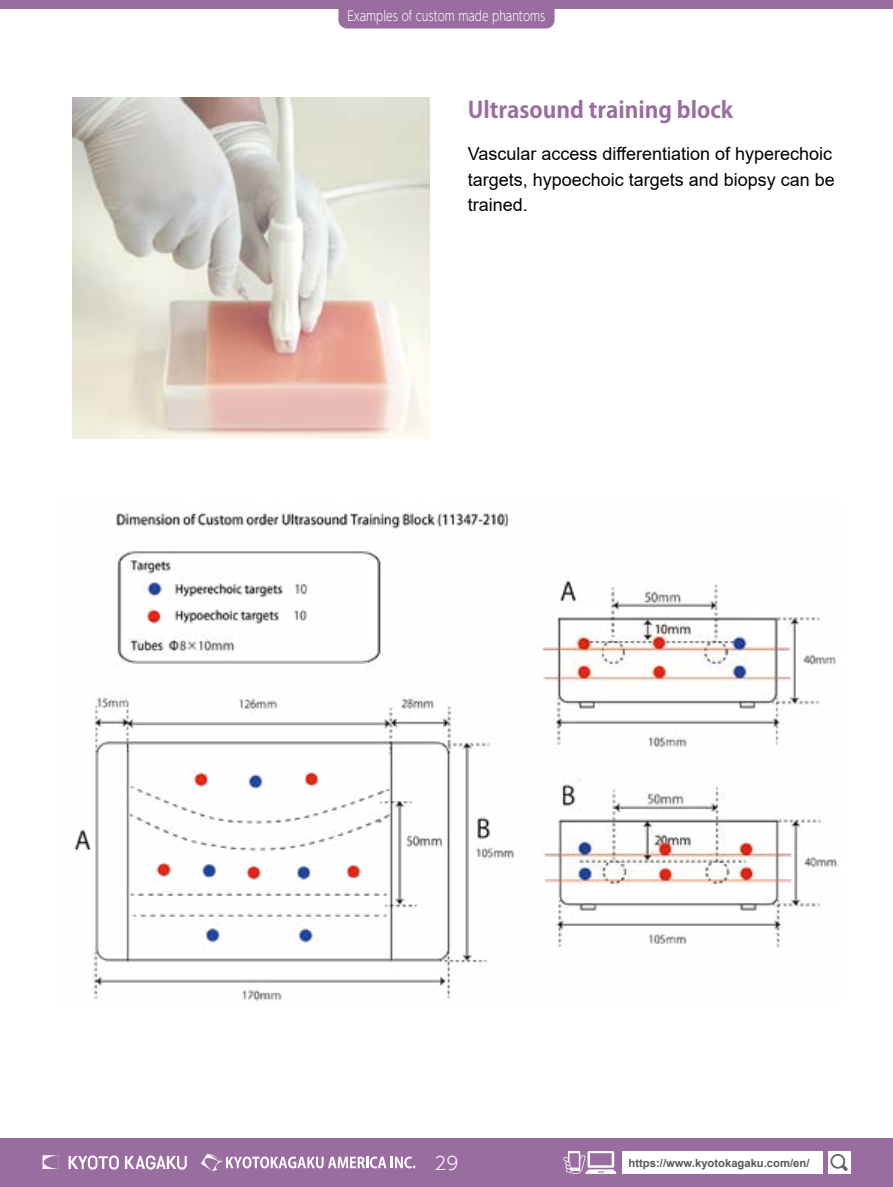
<style>
.page{position:relative;width:893px;height:1187px;background:#fff}
.page>*{position:absolute;margin:0;border:0;box-sizing:border-box;transform-origin:0 0}
.t1{font:700 22.5px "Koz Go Pro";color:#9a6da0}
.t2{font:18px/25.5px "Arial";color:#000}
.t3{font:300 18px "UD Shin Go Pr 6 N";color:#fff}
.t4{font:300 13.5px "UD Shin Go Pr 6 N";color:#fff;scale:.79 1}
.t5{font:700 11.25px "Arial";color:#595757}
</style>
<div class="page">
<div style="left:338px;top:9px;width:217px;height:19px;background:#9a6da0"></div>
<div style="left:0;top:0;width:893px;height:9px;background:#9a6da0"></div>
<div style="left:0;top:1137px;width:893px;height:49px;background:#9a6da0"></div>
<div style="left:622px;top:1150px;width:201px;height:23px;background:#fff"></div>
<div style="left:828px;top:1150px;width:22px;height:23px;background:#fff"></div>
<svg style="left:43px;top:1155px;width:16px;height:13px"></svg>
<svg style="left:69px;top:1155px;width:50px;height:14px"></svg>
<svg style="left:125px;top:1155px;width:62px;height:14px"></svg>
<svg style="left:201px;top:1154px;width:214px;height:16px"></svg>
<svg style="left:830px;top:1154px;width:18px;height:16px"></svg>
<svg style="left:563px;top:1151px;width:53px;height:22px"></svg>
<img style="left:74px;top:512px;width:764px;height:490px">
<img style="left:72px;top:98px;width:357px;height:340px">
<p class="t4" style="left:347px;top:5px;width:252px">Examples of custom made phantoms</p>
<p class="t1" style="left:468px;top:95px;width:267px">Ultrasound training block</p>
<p class="t2" style="left:468px;top:141px;width:369px">Vascular access differentiation of hyperechoic targets, hypoechoic targets and biopsy can be trained.</p>
<p class="t3" style="left:435px;top:1148px;width:25px">29</p>
<p class="t5" style="left:629px;top:1154px;width:182px">https://www.kyotokagaku.com/en/</p>
</div>
